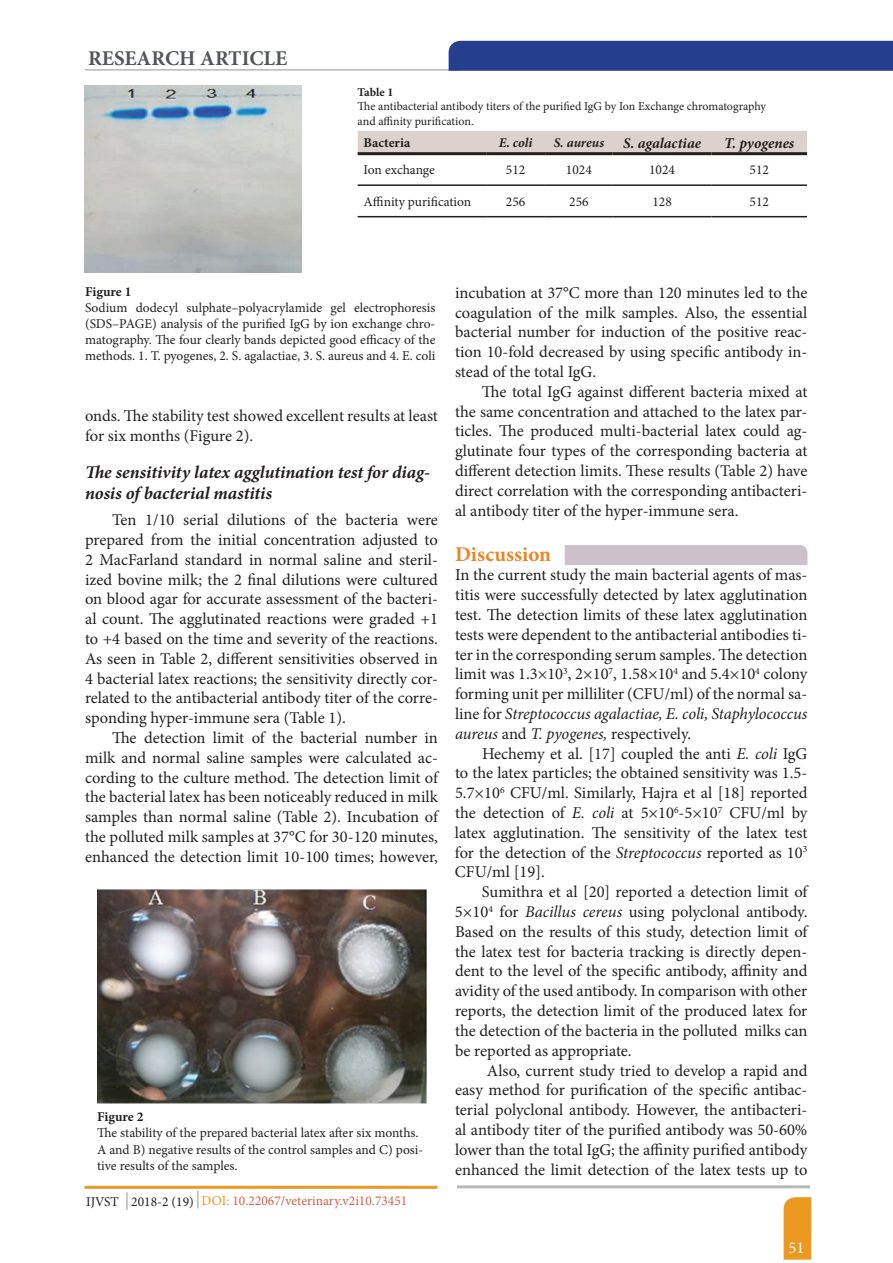
<style>
.page{position:relative;width:893px;height:1263px;background:#fff}
.page>*{position:absolute;margin:0;border:0;box-sizing:border-box;transform-origin:0 0}
.t1{font:700 21px "Minion Pro";color:#53555c}
.t2{font:700 21px "Minion Pro";color:#ea8626}
.t3{font:italic 700 18px/21.6px "Minion Pro";letter-spacing:-.005em;color:#231f20}
.t4{font:16.5px/19.8px "Minion Pro";color:#231f20;text-align:justify}
.t5{font:16.5px "Minion Pro";color:#fff}
.t6{font:italic 700 15px "Minion Pro";color:#231f20}
.t7{font:13.5px/16.2px "Minion Pro";color:#231f20;text-align:justify}
.t8{font:13.5px "Minion Pro";color:#da5b44}
.t9{font:700 13.5px "Minion Pro";color:#231f20}
.t10{font:italic 700 13.5px "Minion Pro";letter-spacing:-.005em;color:#231f20}
.t11{font:12px/14.4px "Minion Pro";letter-spacing:-.005em;color:#231f20}
.t12{font:700 12px "Minion Pro";letter-spacing:-.005em;color:#231f20}
.s1{color:#231f20}
.s2{color:#ec9821}
.s3{font-style:italic}
</style>
<div class="page">
<hr style="left:85px;top:69px;width:374px;height:2px;background:#b6b8b9">
<svg style="left:126px;top:1192px;width:2px;height:18px"></svg>
<svg style="left:447px;top:40px;width:446px;height:31px;background:#2d4692"></svg>
<div style="left:784px;top:1197px;width:27px;height:62px;background:#ec9821"></div>
<hr style="left:84px;top:1186px;width:353px;height:3px;background:#ec9821">
<hr style="left:457px;top:1185px;width:353px;height:3px;background:#b6b8b9">
<svg style="left:197px;top:1191px;width:2px;height:17px"></svg>
<div style="left:565px;top:545px;width:242px;height:20px;background:#ccc1ca"></div>
<img style="left:84px;top:86px;width:217px;height:186px">
<div style="left:358px;top:131px;width:449px;height:21px;background:#dbd2ce"></div>
<hr style="left:711px;top:184px;width:96px;height:2px;background:#231f20">
<hr style="left:613px;top:184px;width:98px;height:2px;background:#231f20">
<hr style="left:545px;top:184px;width:68px;height:2px;background:#231f20">
<hr style="left:486px;top:184px;width:59px;height:2px;background:#231f20">
<hr style="left:358px;top:184px;width:128px;height:2px;background:#231f20">
<hr style="left:545px;top:152px;width:68px;height:3px;background:#231f20">
<hr style="left:486px;top:152px;width:59px;height:3px;background:#231f20">
<hr style="left:358px;top:152px;width:128px;height:3px;background:#231f20">
<hr style="left:711px;top:152px;width:96px;height:3px;background:#231f20">
<hr style="left:613px;top:152px;width:98px;height:3px;background:#231f20">
<hr style="left:486px;top:216px;width:59px;height:1px;background:#231f20">
<hr style="left:358px;top:216px;width:128px;height:1px;background:#231f20">
<hr style="left:711px;top:216px;width:96px;height:1px;background:#231f20">
<hr style="left:613px;top:216px;width:98px;height:1px;background:#231f20">
<hr style="left:545px;top:216px;width:68px;height:1px;background:#231f20">
<img style="left:97px;top:889px;width:330px;height:214px">
<p class="t1" style="left:88px;top:43px;width:201px">RESEARCH ARTICLE</p>
<p class="t12" style="left:358px;top:84px;width:37px">Table 1</p>
<p class="t11" style="left:358px;top:99px;width:410px">The antibacterial antibody titers of the purified IgG by Ion Exchange chromatography and affinity purification.</p>
<p class="t9" style="left:364px;top:133px;width:48px">Bacteria</p>
<p class="t10" style="left:499px;top:133px;width:35px">E. coli</p>
<p class="t10" style="left:554px;top:133px;width:52px">S. aureus</p>
<p class="t6" style="left:623px;top:132px;width:79px">S. agalactiae</p>
<p class="t6" style="left:724px;top:132px;width:72px">T. pyogenes</p>
<p class="t7" style="left:364px;top:162px;width:73px">Ion exchange</p>
<p class="t7" style="left:506px;top:162px;width:21px">512</p>
<p class="t7" style="left:566px;top:162px;width:27px">1024</p>
<p class="t7" style="left:649px;top:162px;width:27px">1024</p>
<p class="t7" style="left:749px;top:162px;width:21px">512</p>
<p class="t7" style="left:364px;top:193px;width:109px">Affinity purification</p>
<p class="t7" style="left:506px;top:193px;width:21px">256</p>
<p class="t7" style="left:569px;top:193px;width:21px">256</p>
<p class="t7" style="left:652px;top:193px;width:21px">128</p>
<p class="t7" style="left:749px;top:193px;width:21px">512</p>
<p class="t9" style="left:85px;top:282px;width:48px">Figure 1</p>
<p class="t7" style="left:85px;top:299px;width:352px">Sodium dodecyl sulphate–polyacrylamide gel electrophoresis (SDS–PAGE) analysis of the purified IgG by ion exchange chro&shy;matography. The four clearly bands depicted good efficacy of the methods. 1. T. pyogenes, 2. S. agalactiae, 3. S. aureus and 4. E. coli</p>
<p class="t4" style="left:85px;top:406px;width:354px">onds. The stability test showed excellent results at least for six months (Figure 2).</p>
<p class="t3" style="left:85px;top:461px;width:347px">The sensitivity latex agglutination test for diag&shy;nosis of bacterial mastitis</p>
<p class="t4" style="left:85px;top:510px;width:354px;text-indent:27px">Ten 1/10 serial dilutions of the bacteria were prepared from the initial concentration adjusted to 2 MacFarland standard in normal saline and steril&shy;ized bovine milk; the 2 final dilutions were cultured on blood agar for accurate assessment of the bacteri&shy;al count. The agglutinated reactions were graded +1 to +4 based on the time and severity of the reactions.<br>As seen in Table 2, different sensitivities observed in 4 bacterial latex reactions; the sensitivity directly cor&shy;related to the antibacterial antibody titer of the corre&shy;sponding hyper-immune sera (Table 1).</p>
<p class="t4" style="left:85px;top:728px;width:354px;text-indent:27px">The detection limit of the bacterial number in milk and normal saline samples were calculated ac&shy;cording to the culture method. The detection limit of the bacterial latex has been noticeably reduced in milk samples than normal saline (Table 2). Incubation of the polluted milk samples at 37°C for 30-120 minutes, enhanced the detection limit 10-100 times; however,</p>
<p class="t9" style="left:97px;top:1107px;width:48px">Figure 2</p>
<p class="t7" style="left:97px;top:1125px;width:328px;text-align:left">The stability of the prepared bacterial latex after six months.<br>A and B) negative results of the control samples and C) posi&shy;tive results of the samples.</p>
<p class="t8" style="left:86px;top:1192px;width:323px"><span class="s1">IJVST 2018-2 (19)</span> <span class="s2">DOI:</span> 10.22067/veterinary.v2i10.73451</p>
<p class="t4" style="left:455px;top:283px;width:354px">incubation at 37°C more than 120 minutes led to the coagulation of the milk samples. Also, the essential bacterial number for induction of the positive reac&shy;tion 10-fold decreased by using specific antibody in&shy;stead of the total IgG.</p>
<p class="t4" style="left:455px;top:382px;width:354px;text-indent:27px">The total IgG against different bacteria mixed at the same concentration and attached to the latex par&shy;ticles. The produced multi-bacterial latex could ag&shy;glutinate four types of the corresponding bacteria at different detection limits. These results (Table 2) have direct correlation with the corresponding antibacteri&shy;al antibody titer of the hyper-immune sera.</p>
<p class="t2" style="left:455px;top:539px;width:98px">Discussion</p>
<p class="t4" style="left:455px;top:565px;width:354px">In the current study the main bacterial agents of mas&shy;titis were successfully detected by latex agglutination test. The detection limits of these latex agglutination tests were dependent to the antibacterial antibodies ti&shy;ter in the corresponding serum samples. The detection limit was 1.3×10<sup>3</sup>, 2×10<sup>7</sup>, 1.58×10<sup>4</sup> and 5.4×10<sup>4</sup> colony forming unit per milliliter (CFU/ml) of the normal sa&shy;line for <span class="s3">Streptococcus agalactiae, E. coli, Staphylococcus aureus</span> and <span class="s3">T. pyogenes,</span> respectively.</p>
<p class="t4" style="left:455px;top:743px;width:354px;text-indent:27px">Hechemy et al. [17] coupled the anti <span class="s3">E. coli</span> IgG to the latex particles; the obtained sensitivity was 1.5- 5.7×10<sup>6</sup> CFU/ml. Similarly, Hajra et al [18] reported the detection of <span class="s3">E. coli</span> at 5×10<sup>6</sup>-5×10<sup>7</sup> CFU/ml by latex agglutination. The sensitivity of the latex test for the detection of the <span class="s3">Streptococcus</span> reported as 10<sup>3<br></sup>CFU/ml [19].</p>
<p class="t4" style="left:455px;top:882px;width:354px;text-indent:27px">Sumithra et al [20] reported a detection limit of 5×10<sup>4</sup> for <span class="s3">Bacillus cereus</span> using polyclonal antibody.<br>Based on the results of this study, detection limit of the latex test for bacteria tracking is directly depen&shy;dent to the level of the specific antibody, affinity and avidity of the used antibody. In comparison with other reports, the detection limit of the produced latex for the detection of the bacteria in the polluted milks can be reported as appropriate.</p>
<p class="t4" style="left:455px;top:1060px;width:354px;text-indent:32px">Also, current study tried to develop a rapid and easy method for purification of the specific antibac&shy;terial polyclonal antibody. However, the antibacteri&shy;al antibody titer of the purified antibody was 50-60% lower than the total IgG; the affinity purified antibody enhanced the limit detection of the latex tests up to</p>
<p class="t5" style="left:788px;top:1236px;width:17px">51</p>
</div>
